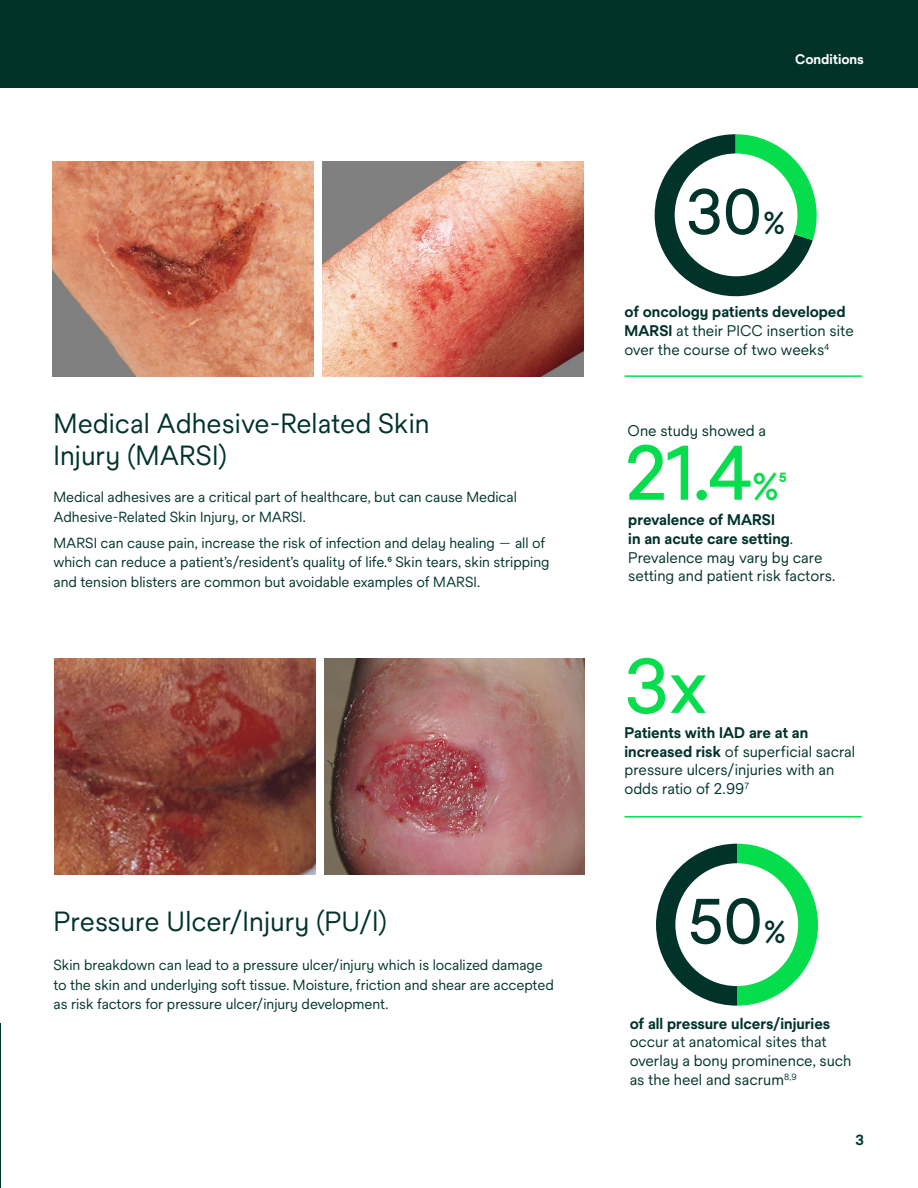
<style>
.page{position:relative;width:918px;height:1188px;background:#fff}
.page>*{position:absolute;margin:0;border:0;box-sizing:border-box;transform-origin:0 0}
.Large_percent_number_medium_50_55{font:500 75px "Solve Pro";color:#05dd4d}
.Large_percent_number_medium_50_55-2{font:500 61.8px "Solve Pro";color:#01332b}
.t1{font:27px/32.4px "Solve Pro";color:#01332b}
.Body_copy_regular_10_12_5{font:15px/18.8px "Solve Pro";color:#01332b}
.t2{font:14.25px/19.5px "Solve Pro";letter-spacing:-.005em;color:#01332b}
.t3{font:700 14.25px "Solve Pro";color:#01332b}
.t4{font:700 13.5px "Solve Pro";color:#fff}
.s1{font-size:30.9px}
.s2{font-weight:700}
.s3{font-size:37.5px}
.s4{font-size:25.5px}
</style>
<div class="page">
<div style="left:0;top:0;width:918px;height:88px;background:#01332b"></div>
<svg style="left:656px;top:844px;width:162px;height:162px"></svg>
<div style="left:675px;top:863px;width:123px;height:123px;background:#fff;border-radius:50%"></div>
<svg style="left:654px;top:134px;width:163px;height:163px"></svg>
<div style="left:675px;top:154px;width:122px;height:122px;background:#fff;border-radius:50%"></div>
<img style="left:53px;top:161px;width:261px;height:216px">
<img style="left:323px;top:161px;width:261px;height:216px">
<img style="left:54px;top:659px;width:261px;height:216px">
<img style="left:324px;top:659px;width:261px;height:216px">
<hr style="left:625px;top:816px;width:237px;height:2px;background:#05dd4d">
<hr style="left:625px;top:375px;width:237px;height:2px;background:#05dd4d">
<p class="t1" style="left:53px;top:407px;width:378px">Medical Adhesive-Related Skin<br>Injury (MARSI)</p>
<p class="t2" style="left:53px;top:488px;width:465px">Medical adhesives are a critical part of healthcare, but can cause Medical<br>Adhesive-Related Skin Injury, or MARSI.</p>
<p class="t2" style="left:53px;top:533px;width:498px">MARSI can cause pain, increase the risk of infection and delay healing — all of which can reduce a patient’s/resident’s quality of life.6 Skin tears, skin stripping and tension blisters are common but avoidable examples of MARSI.</p>
<p class="t1" style="left:53px;top:905px;width:335px">Pressure Ulcer/Injury (PU/I)</p>
<p class="t2" style="left:53px;top:955px;width:502px">Skin breakdown can lead to a pressure ulcer/injury which is localized damage to the skin and underlying soft tissue. Moisture, friction and shear are accepted as risk factors for pressure ulcer/injury development.</p>
<p class="t4" style="left:795px;top:52px;width:70px">Conditions</p>
<p class="Large_percent_number_medium_50_55-2" style="left:686px;top:176px;width:101px">30<span class="s1">%</span></p>
<p class="Body_copy_regular_10_12_5" style="left:625px;top:303px;width:231px"><span class="s2">of oncology patients developed<br>MARSI</span> at their PICC insertion site over the course of two weeks<sup>4</sup></p>
<p class="Body_copy_regular_10_12_5" style="left:628px;top:422px;width:140px">One study showed a</p>
<p class="Large_percent_number_medium_50_55" style="left:625px;top:430px;width:164px">21.4<span class="s3">%</span><span class="s4">5</span></p>
<p class="Body_copy_regular_10_12_5" style="left:628px;top:511px;width:209px"><span class="s2">prevalence of MARSI<br>in an acute care setting</span>.<br>Prevalence may vary by care setting and patient risk factors.</p>
<p class="Large_percent_number_medium_50_55" style="left:625px;top:643px;width:84px">3x</p>
<p class="Body_copy_regular_10_12_5" style="left:625px;top:723px;width:232px"><span class="s2">Patients with IAD are at an increased risk</span> of superficial sacral pressure ulcers/injuries with an odds ratio of 2.99<sup>7</sup></p>
<p class="Large_percent_number_medium_50_55-2" style="left:688px;top:886px;width:99px">50<span class="s1">%</span></p>
<p class="Body_copy_regular_10_12_5" style="left:630px;top:1014px;width:223px"><span class="s2">of all pressure ulcers/injuries </span>occur at anatomical sites that overlay a bony prominence, such as the heel and sacrum<sup>8,9</sup></p>
<p class="t3" style="left:856px;top:1131px;width:10px">3</p>
</div>
